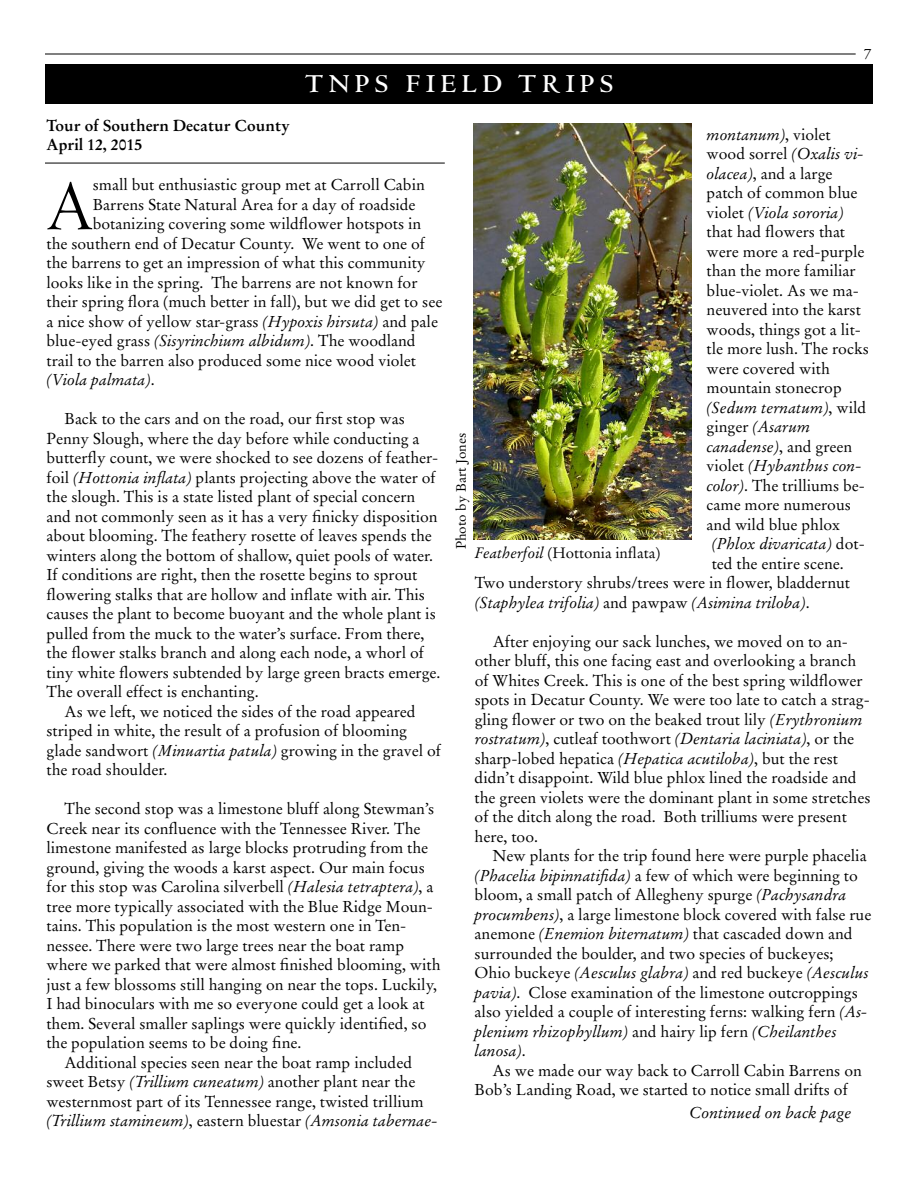
<style>
.page{position:relative;width:918px;height:1188px;background:#fff}
.page>*{position:absolute;margin:0;border:0;box-sizing:border-box;transform-origin:0 0}
.t1{font:74.25px "Centaur";color:#000}
.t2{font:700 27px "Centaur";letter-spacing:.21em;color:#fff}
.t3{font:15.75px/19.5px "Stempel Garamond";color:#000}
.t4{font:italic 15.75px "Stempel Garamond";color:#000}
.t5{font:700 15.75px/19.5px "Stempel Garamond";color:#000}
.t6{font:15px "Stempel Garamond";color:#000}
.t7{font:13.5px "Stempel Garamond";color:#000}
.s1{font-style:italic}
.s2{font-style:normal}
</style>
<div class="page">
<hr style="left:45px;top:54px;width:811px;height:1px;background:#000">
<img style="left:473px;top:124px;width:219px;height:416px">
<div style="left:45px;top:65px;width:828px;height:39px;background:#000"></div>
<hr style="left:45px;top:163px;width:400px;height:1px;background:#000">
<h2 class="t2" style="left:305px;top:74px;width:310px">TNPS FIELD TRIPS</h2>
<p class="t5" style="left:46px;top:117px;width:245px">Tour of Southern Decatur County<br>April 12, 2015</p>
<h1 class="t1" style="left:46px;top:179px;width:48px">A</h1>
<p class="t3" style="left:93px;top:177px;width:333px">small but enthusiastic group met at Carroll Cabin</p>
<p class="t3" style="left:93px;top:196px;width:324px">Barrens State Natural Area for a day of roadside</p>
<p class="t3" style="left:93px;top:216px;width:330px">botanizing covering some wildflower hotspots in</p>
<p class="t3" style="left:46px;top:235px;width:380px">the southern end of Decatur County. We went to one of</p>
<p class="t3" style="left:46px;top:255px;width:381px">the barrens to get an impression of what this community</p>
<p class="t3" style="left:46px;top:274px;width:373px">looks like in the spring. The barrens are not known for</p>
<p class="t3" style="left:46px;top:294px;width:397px">their spring flora (much better in fall), but we did get to see</p>
<p class="t3" style="left:46px;top:313px;width:393px">a nice show of yellow star-grass <span class="s1">(Hypoxis hirsuta)</span> and pale</p>
<p class="t3" style="left:46px;top:333px;width:371px">blue-eyed grass <span class="s1">(Sisyrinchium albidum)</span>. The woodland</p>
<p class="t3" style="left:46px;top:352px;width:371px">trail to the barren also produced some nice wood violet</p>
<p class="t4" style="left:46px;top:373px;width:110px">(Viola palmata)<span class="s2">.</span></p>
<p class="t3" style="left:64px;top:411px;width:342px">Back to the cars and on the road, our first stop was</p>
<p class="t3" style="left:46px;top:430px;width:375px">Penny Slough, where the day before while conducting a</p>
<p class="t3" style="left:46px;top:450px;width:393px">butterfly count, we were shocked to see dozens of feather-</p>
<p class="t3" style="left:46px;top:469px;width:391px">foil <span class="s1">(Hottonia inflata)</span> plants projecting above the water of</p>
<p class="t3" style="left:46px;top:489px;width:370px">the slough. This is a state listed plant of special concern</p>
<p class="t3" style="left:46px;top:508px;width:393px">and not commonly seen as it has a very finicky disposition</p>
<p class="t3" style="left:46px;top:528px;width:387px">about blooming. The feathery rosette of leaves spends the</p>
<p class="t3" style="left:46px;top:547px;width:388px">winters along the bottom of shallow, quiet pools of water.</p>
<p class="t3" style="left:46px;top:567px;width:372px">If conditions are right, then the rosette begins to sprout</p>
<p class="t3" style="left:46px;top:586px;width:380px">flowering stalks that are hollow and inflate with air. This</p>
<p class="t3" style="left:46px;top:606px;width:391px">causes the plant to become buoyant and the whole plant is</p>
<p class="t3" style="left:46px;top:625px;width:380px">pulled from the muck to the water’s surface. From there,</p>
<p class="t3" style="left:46px;top:645px;width:379px">the flower stalks branch and along each node, a whorl of</p>
<p class="t3" style="left:46px;top:664px;width:396px">tiny white flowers subtended by large green bracts emerge.</p>
<p class="t3" style="left:46px;top:684px;width:214px">The overall effect is enchanting.</p>
<p class="t3" style="left:64px;top:703px;width:353px">As we left, we noticed the sides of the road appeared</p>
<p class="t3" style="left:46px;top:723px;width:362px">striped in white, the result of a profusion of blooming</p>
<p class="t3" style="left:46px;top:742px;width:396px">glade sandwort <span class="s1">(Minuartia patula)</span> growing in the gravel of</p>
<p class="t3" style="left:46px;top:762px;width:122px">the road shoulder.</p>
<p class="t3" style="left:64px;top:801px;width:371px">The second stop was a limestone bluff along Stewman’s</p>
<p class="t3" style="left:46px;top:820px;width:375px">Creek near its confluence with the Tennessee River. The</p>
<p class="t3" style="left:46px;top:840px;width:383px">limestone manifested as large blocks protruding from the</p>
<p class="t3" style="left:46px;top:859px;width:380px">ground, giving the woods a karst aspect. Our main focus</p>
<p class="t3" style="left:46px;top:879px;width:389px">for this stop was Carolina silverbell <span class="s1">(Halesia tetraptera)</span>, a</p>
<p class="t3" style="left:46px;top:898px;width:388px">tree more typically associated with the Blue Ridge Moun-</p>
<p class="t3" style="left:46px;top:918px;width:361px">tains. This population is the most western one in Ten-</p>
<p class="t3" style="left:46px;top:937px;width:359px">nessee. There were two large trees near the boat ramp</p>
<p class="t3" style="left:46px;top:957px;width:396px">where we parked that were almost finished blooming, with</p>
<p class="t3" style="left:46px;top:976px;width:392px">just a few blossoms still hanging on near the tops. Luckily,</p>
<p class="t3" style="left:46px;top:996px;width:380px">I had binoculars with me so everyone could get a look at</p>
<p class="t3" style="left:46px;top:1015px;width:382px">them. Several smaller saplings were quickly identified, so</p>
<p class="t3" style="left:46px;top:1035px;width:257px">the population seems to be doing fine.</p>
<p class="t3" style="left:64px;top:1054px;width:349px">Additional species seen near the boat ramp included</p>
<p class="t3" style="left:46px;top:1074px;width:371px">sweet Betsy <span class="s1">(Trillium cuneatum)</span> another plant near the</p>
<p class="t3" style="left:46px;top:1093px;width:379px">westernmost part of its Tennessee range, twisted trillium</p>
<p class="t4" style="left:46px;top:1114px;width:393px">(Trillium stamineum)<span class="s2">, eastern bluestar</span> (Amsonia tabernae-</p>
<p class="t4" style="left:707px;top:128px;width:126px">montanum)<span class="s2">, violet</span></p>
<p class="t3" style="left:707px;top:146px;width:159px">wood sorrel <span class="s1">(Oxalis vi-</span></p>
<p class="t3" style="left:707px;top:165px;width:127px"><span class="s1">olacea)</span>, and a large</p>
<p class="t3" style="left:707px;top:185px;width:152px">patch of common blue</p>
<p class="t4" style="left:707px;top:206px;width:139px"><span class="s2">violet</span> (Viola sororia)</p>
<p class="t3" style="left:707px;top:224px;width:140px">that had flowers that</p>
<p class="t3" style="left:707px;top:243px;width:159px">were more a red-purple</p>
<p class="t3" style="left:707px;top:263px;width:151px">than the more familiar</p>
<p class="t3" style="left:707px;top:282px;width:154px">blue-violet. As we ma-</p>
<p class="t3" style="left:707px;top:302px;width:156px">neuvered into the karst</p>
<p class="t3" style="left:707px;top:321px;width:156px">woods, things got a lit-</p>
<p class="t3" style="left:707px;top:341px;width:164px">tle more lush. The rocks</p>
<p class="t3" style="left:707px;top:360px;width:125px">were covered with</p>
<p class="t3" style="left:707px;top:380px;width:137px">mountain stonecrop</p>
<p class="t4" style="left:707px;top:401px;width:161px">(Sedum ternatum)<span class="s2">, wild</span></p>
<p class="t4" style="left:707px;top:420px;width:105px"><span class="s2">ginger</span> (Asarum</p>
<p class="t4" style="left:707px;top:440px;width:147px">canadense)<span class="s2">, and green</span></p>
<p class="t4" style="left:707px;top:459px;width:156px"><span class="s2">violet</span> (Hybanthus con-</p>
<p class="t3" style="left:707px;top:477px;width:160px"><span class="s1">color)</span>. The trilliums be-</p>
<p class="t3" style="left:707px;top:497px;width:146px">came more numerous</p>
<p class="t3" style="left:707px;top:516px;width:135px">and wild blue phlox</p>
<p class="t4" style="left:712px;top:537px;width:155px">(Phlox divaricata) <span class="s2">dot-</span></p>
<p class="t3" style="left:712px;top:555px;width:134px">ted the entire scene.</p>
<p class="t3" style="left:475px;top:575px;width:377px">Two understory shrubs/trees were in flower, bladdernut</p>
<p class="t4" style="left:475px;top:596px;width:337px">(Staphylea trifolia) <span class="s2">and pawpaw</span> (Asimina triloba)<span class="s2">.</span></p>
<p class="t3" style="left:475px;top:633px;width:397px;text-indent:18px">After enjoying our sack lunches, we moved on to an&shy;other bluff, this one facing east and overlooking a branch of Whites Creek. This is one of the best spring wildflower spots in Decatur County. We were too late to catch a strag&shy;gling flower or two on the beaked trout lily <span class="s1">(Erythronium rostratum)</span>, cutleaf toothwort <span class="s1">(Dentaria laciniata)</span>, or the sharp-lobed hepatica <span class="s1">(Hepatica acutiloba)</span>, but the rest didn’t disappoint. Wild blue phlox lined the roadside and the green violets were the dominant plant in some stretches of the ditch along the road. Both trilliums were present here, too.</p>
<p class="t3" style="left:475px;top:848px;width:398px;text-indent:18px">New plants for the trip found here were purple phacelia <span class="s1">(Phacelia bipinnatifida)</span> a few of which were beginning to bloom, a small patch of Allegheny spurge <span class="s1">(Pachysandra procumbens)</span>, a large limestone block covered with false rue anemone <span class="s1">(Enemion biternatum)</span> that cascaded down and surrounded the boulder, and two species of buckeyes; Ohio buckeye <span class="s1">(Aesculus glabra)</span> and red buckeye <span class="s1">(Aesculus pavia)</span>. Close examination of the limestone outcroppings also yielded a couple of interesting ferns: walking fern <span class="s1">(As&shy;plenium rhizophyllum)</span> and hairy lip fern <span class="s1">(Cheilanthes lanosa)</span>.</p>
<p class="t3" style="left:475px;top:1062px;width:389px;text-indent:18px">As we made our way back to Carroll Cabin Barrens on<br>Bob’s Landing Road, we started to notice small drifts of</p>
<p class="t7" style="left:456px;top:549px;width:118px;rotate:-90deg">Photo by Bart Jones</p>
<p class="t6" style="left:475px;top:546px;width:187px"><span class="s1">Featherfoil</span> (Hottonia inflata)</p>
<p class="t4" style="left:689px;top:1106px;width:164px">Continued on back page</p>
</div>
